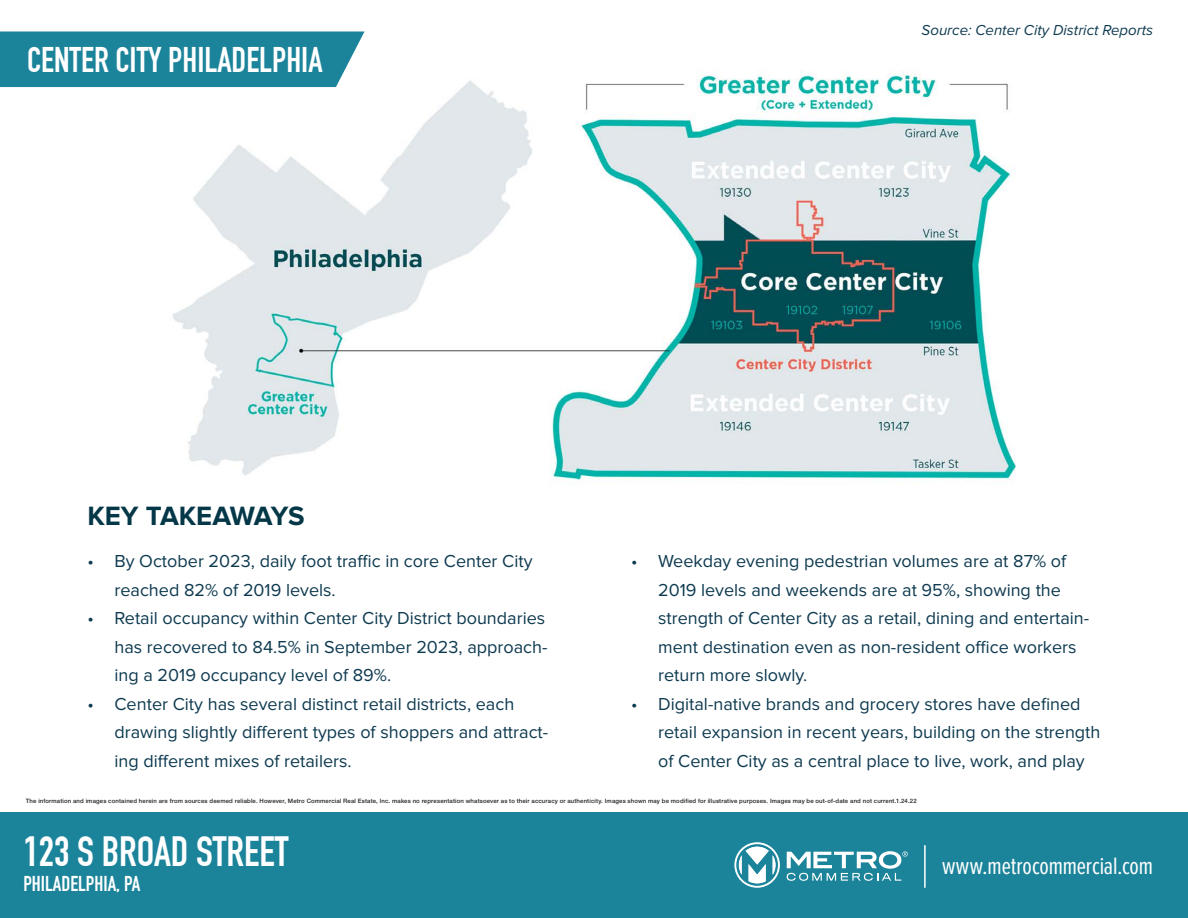
<style>
.page{position:relative;width:1188px;height:918px;background:#fff}
.page>*{position:absolute;margin:0;border:0;box-sizing:border-box;transform-origin:0 0}
.t1{font:41.4px "DIN Engschrift";color:#fff}
.t2{font:34.8px "DIN Engschrift";color:#fff}
.t3{font:700 27.45px "Proxima Nova";letter-spacing:-.01em;color:#043747}
.t4{font:24.6px "Proxima Nova Ex Cn";letter-spacing:-.005em;color:#fff}
.t5{font:21px "DIN Engschrift";color:#fff}
.t6{font:18px/28.5px "Proxima Nova";color:#0e3a50}
.t7{font:italic 15px "Proxima Nova";color:#0e3a50}
.t8{font:500 6px "Helvetica Neue LT Pro";letter-spacing:.025em;color:#231f20}
</style>
<div class="page">
<div style="left:0;top:812px;width:1188px;height:106px;background:#1c849a"></div>
<svg style="left:734px;top:842px;width:46px;height:46px"></svg>
<svg style="left:787px;top:851px;width:121px;height:30px"></svg>
<hr style="left:924px;top:845px;width:2px;height:43px;background:#fff">
<img style="left:109px;top:70px;width:907px;height:410px">
<div style="left:0;top:31px;width:365px;height:56px;background:#1c849a"></div>
<p class="t2" style="left:27px;top:39px;width:297px">CENTER CITY PHILADELPHIA</p>
<p class="t7" style="left:922px;top:18px;width:233px">Source: Center City District Reports</p>
<p class="t3" style="left:87px;top:504px;width:219px">KEY TAKEAWAYS</p>
<p class="t6" style="left:114px;top:548px;width:420px;text-indent:-27px">• By October 2023, daily foot traffic in core Center City reached 82% of 2019 levels.</p>
<p class="t6" style="left:114px;top:605px;width:434px;text-indent:-27px">• Retail occupancy within Center City District boundaries has recovered to 84.5% in September 2023, approach&shy;ing a 2019 occupancy level of 89%.</p>
<p class="t6" style="left:114px;top:690px;width:435px;text-indent:-27px">• Center City has several distinct retail districts, each drawing slightly different types of shoppers and attract&shy;ing different mixes of retailers.</p>
<p class="t6" style="left:658px;top:548px;width:433px;text-indent:-27px">• Weekday evening pedestrian volumes are at 87% of 2019 levels and weekends are at 95%, showing the strength of Center City as a retail, dining and entertain&shy;ment destination even as non-resident office workers return more slowly.</p>
<p class="t6" style="left:658px;top:690px;width:444px;text-indent:-27px">• Digital-native brands and grocery stores have defined retail expansion in recent years, building on the strength of Center City as a central place to live, work, and play</p>
<p class="t8" style="left:26px;top:798px;width:892px">The information and images contained herein are from sources deemed reliable. However, Metro Commercial Real Estate, Inc. makes no representation whatsoever as to their accuracy or authenticity. Images shown may be modified for illustrative purposes. Images may be out-of-date and not current.1.24.22</p>
<h1 class="t1" style="left:23px;top:828px;width:267px">123 S BROAD STREET</h1>
<p class="t5" style="left:23px;top:871px;width:119px">PHILADELPHIA, PA</p>
<h3 class="t4" style="left:942px;top:852px;width:213px">www.metrocommercial.com</h3>
</div>
